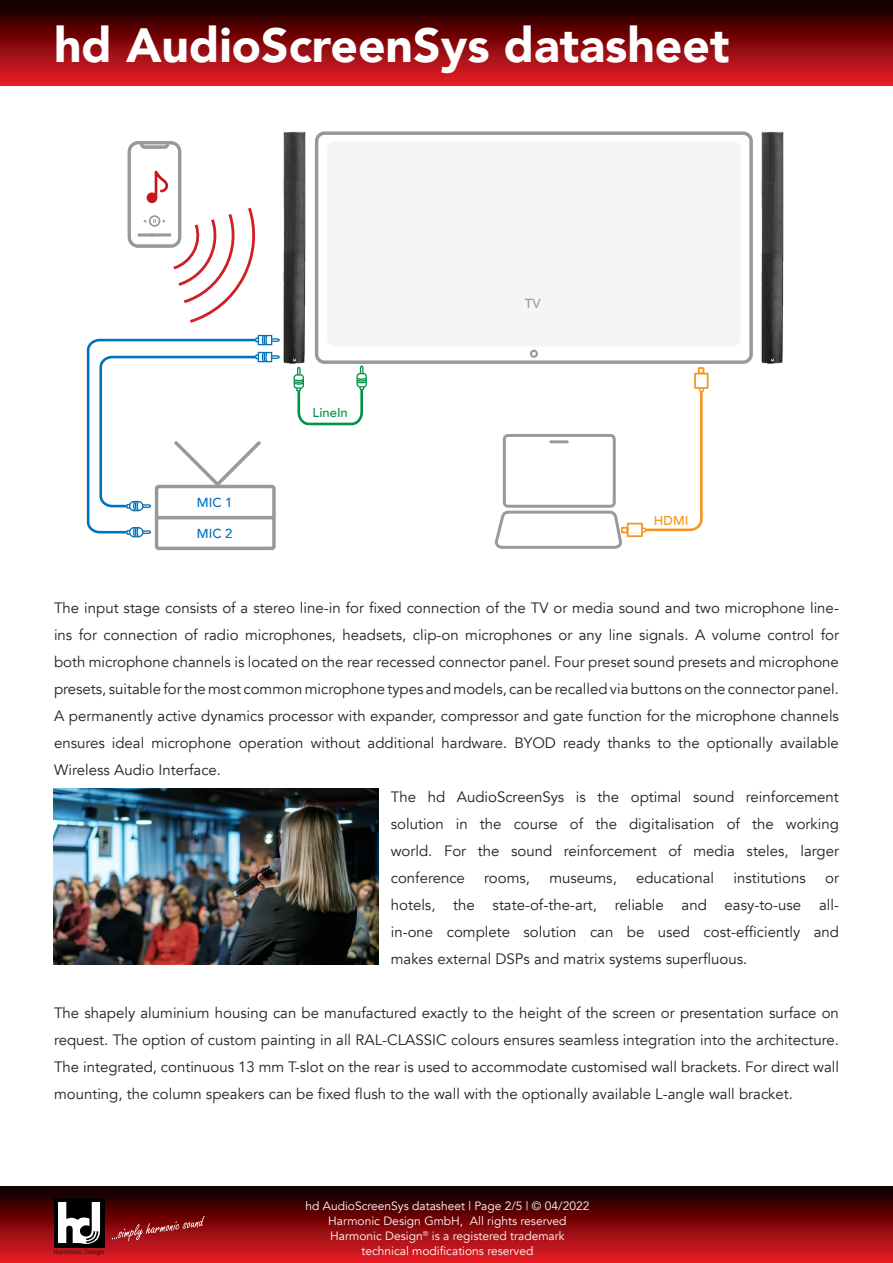
<style>
.page{position:relative;width:893px;height:1263px;background:#fff}
.page>*{position:absolute;margin:0;border:0;box-sizing:border-box;transform-origin:0 0}
.t1{font:900 48px "Avenir";color:#fff}
.t2{font:15px/27px "Avenir";color:#231f20;text-align:justify}
.t3{font:500 13.05px "Avenir";color:#0071bc}
.t4{font:500 13.05px "Avenir";color:#009245}
.t5{font:500 13.05px "Avenir";color:#999}
.t6{font:500 12.9px "Avenir";color:#f7931e}
.t7{font:12px "Avenir";color:#fff}
.t8{font:500 6.45px "Avant Garde IT Cby BT";color:#231f20}
</style>
<div class="page">
<div style="left:0;top:1186px;width:893px;height:77px;background:linear-gradient(to bottom,#0a0000,#ef1b23)"></div>
<div style="left:54px;top:1198px;width:50px;height:49px;background:#000001"></div>
<svg style="left:58px;top:1202px;width:42px;height:42px"></svg>
<svg style="left:112px;top:1216px;width:93px;height:25px;background:#962123"></svg>
<div style="left:0;top:0;width:893px;height:85px;background:linear-gradient(to bottom,#0b0000,#ef1b23)"></div>
<img style="left:54px;top:789px;width:324px;height:175px">
<div style="left:327px;top:141px;width:414px;height:205px;background:#f5f5f5;border-radius:8px"></div>
<svg style="left:530px;top:350px;width:8px;height:8px"></svg>
<img style="left:283px;top:131px;width:204px;height:233px">
<img style="left:581px;top:131px;width:203px;height:258px">
<svg style="left:495px;top:434px;width:127px;height:115px"></svg>
<hr style="left:549px;top:440px;width:20px;height:3px;background:#999">
<svg style="left:293px;top:365px;width:74px;height:61px"></svg>
<div style="left:155px;top:485px;width:121px;height:65px;border:3px solid #999;border-radius:2px"></div>
<div style="left:627px;top:523px;width:16px;height:14px;border:2px solid #f7931e"></div>
<div style="left:621px;top:527px;width:7px;height:6px;border:2px solid #f7931e"></div>
<svg style="left:86px;top:141px;width:194px;height:397px"></svg>
<div style="left:694px;top:373px;width:14px;height:16px;border:2px solid #f7931e"></div>
<div style="left:698px;top:367px;width:6px;height:7px;border:2px solid #f7931e"></div>
<svg style="left:641px;top:387px;width:64px;height:146px"></svg>
<p class="t1" style="left:54px;top:4px;width:677px">hd AudioScreenSys datasheet</p>
<p class="t3" style="left:197px;top:491px;width:37px">MIC 1</p>
<p class="t3" style="left:197px;top:522px;width:37px">MIC 2</p>
<p class="t4" style="left:313px;top:401px;width:37px">LineIn</p>
<p class="t5" style="left:525px;top:292px;width:17px">TV</p>
<p class="t6" style="left:654px;top:509px;width:36px">HDMI</p>
<p class="t2" style="left:54px;top:594px;width:786px">The input stage consists of a stereo line-in for fixed connection of the TV or media sound and two microphone line&shy;ins for connection of radio microphones, headsets, clip-on microphones or any line signals. A volume control for both microphone channels is located on the rear recessed connector panel. Four preset sound presets and microphone presets, suitable for the most common microphone types and models, can be recalled via buttons on the connector panel.<br>A permanently active dynamics processor with expander, compressor and gate function for the microphone channels ensures ideal microphone operation without additional hardware. BYOD ready thanks to the optionally available Wireless Audio Interface.</p>
<p class="t2" style="left:391px;top:783px;width:450px">The hd AudioScreenSys is the optimal sound reinforcement solution in the course of the digitalisation of the working world. For the sound reinforcement of media steles, larger conference</p>
<p class="t2" style="left:484px;top:864px;width:47px">rooms,</p>
<p class="t2" style="left:549px;top:864px;width:69px">museums,</p>
<p class="t2" style="left:636px;top:864px;width:80px">educational</p>
<p class="t2" style="left:733px;top:864px;width:74px">institutions</p>
<p class="t2" style="left:391px;top:864px;width:450px;text-indent:434px">or hotels, the state-of-the-art, reliable and easy-to-use all&shy;in-one complete solution can be used cost-efficiently and makes external DSPs and matrix systems superfluous.</p>
<p class="t2" style="left:54px;top:999px;width:786px">The shapely aluminium housing can be manufactured exactly to the height of the screen or presentation surface on request. The option of custom painting in all RAL-CLASSIC colours ensures seamless integration into the architecture.<br>The integrated, continuous 13 mm T-slot on the rear is used to accommodate customised wall brackets. For direct wall mounting, the column speakers can be fixed flush to the wall with the optionally available L-angle wall bracket.</p>
<p class="t8" style="left:54px;top:1248px;width:52px">Harmonic Design</p>
<p class="t7" style="left:305px;top:1199px;width:285px">hd AudioScreenSys datasheet | Page 2/5 | © 04/2022</p>
<p class="t7" style="left:328px;top:1214px;width:240px">Harmonic Design GmbH, All rights reserved</p>
<p class="t7" style="left:330px;top:1229px;width:236px">Harmonic Design<sup>®</sup> is a registered trademark</p>
<p class="t7" style="left:361px;top:1244px;width:173px">technical modifications reserved</p>
</div>
